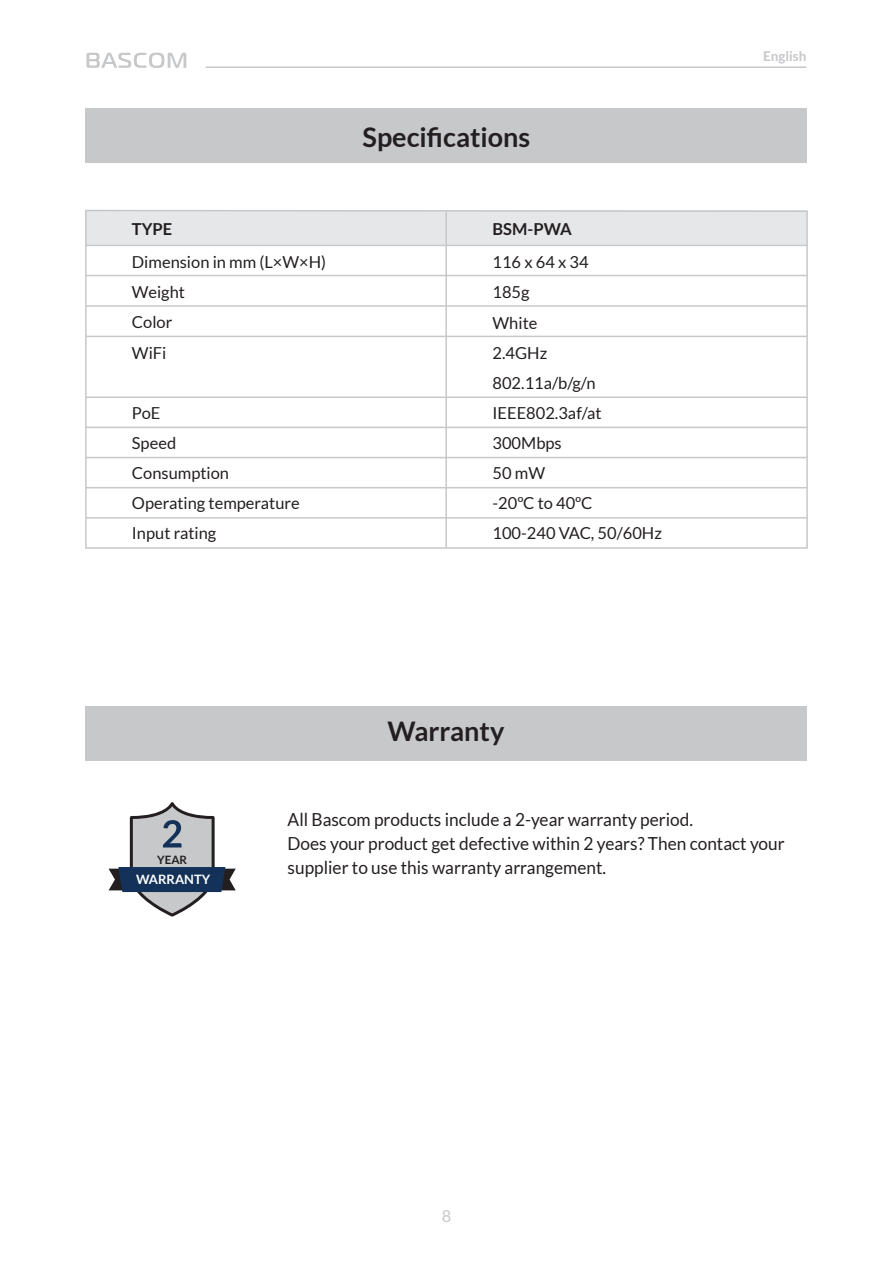
<style>
.page{position:relative;width:893px;height:1263px;background:#fff}
.page>*{position:absolute;margin:0;border:0;box-sizing:border-box;transform-origin:0 0}
.t1{font:700 27px "Lato";color:#231f20}
.t2{font:18px/23.9px "Lato";color:#231f20;scale:.96 1}
.t3{font:16.5px/30px "Lato";color:#231f20}
.t4{font:700 16.5px "Lato";color:#231f20}
.t5{font:16.5px "Lato";color:#c7c8ca}
.t6{font:700 13.5px "Lato";color:#c7c8ca}
.t7{font:700 12.9px "Lato";color:#fff}
.t8{font:700 11.55px "Lato";color:#231f20}
</style>
<div class="page">
<hr style="left:206px;top:66px;width:600px;height:2px;background:#c7c8ca">
<svg style="left:86px;top:53px;width:100px;height:15px"></svg>
<div style="left:86px;top:109px;width:721px;height:54px;background:#c7c8ca"></div>
<svg style="left:85px;top:209px;width:723px;height:340px"></svg>
<hr style="left:86px;top:245px;width:721px;height:1px;background:#c7c8ca">
<hr style="left:445px;top:211px;width:2px;height:337px;background:#c7c8ca">
<hr style="left:86px;top:275px;width:721px;height:1px;background:#c7c8ca">
<hr style="left:86px;top:305px;width:721px;height:2px;background:#c7c8ca">
<hr style="left:86px;top:336px;width:721px;height:1px;background:#c7c8ca">
<hr style="left:86px;top:487px;width:721px;height:1px;background:#c7c8ca">
<hr style="left:86px;top:396px;width:721px;height:2px;background:#c7c8ca">
<hr style="left:86px;top:427px;width:721px;height:1px;background:#c7c8ca">
<hr style="left:86px;top:457px;width:721px;height:1px;background:#c7c8ca">
<hr style="left:86px;top:517px;width:721px;height:2px;background:#c7c8ca">
<svg style="left:109px;top:802px;width:127px;height:114px"></svg>
<div style="left:86px;top:707px;width:721px;height:54px;background:#c7c8ca"></div>
<p class="t4" style="left:132px;top:219px;width:42px">TYPE</p>
<p class="t3" style="left:132px;top:247px;width:196px">Dimension in mm (L×W×H)<br>Weight<br>Color<br>WiFi</p>
<p class="t3" style="left:132px;top:398px;width:169px">PoE<br>Speed<br>Consumption<br>Operating temperature<br>Input rating</p>
<h1 class="t1" style="left:363px;top:122px;width:169px">Specifications</h1>
<p class="t4" style="left:493px;top:219px;width:81px">BSM-PWA</p>
<p class="t3" style="left:493px;top:247px;width:171px">116 x 64 x 34<br>185g<br>White<br>2.4GHz<br>802.11a/b/g/n<br>IEEE802.3af/at<br>300Mbps<br>50 mW<br>-20ºC to 40ºC<br>100-240 VAC, 50/60Hz</p>
<h1 class="t1" style="left:387px;top:716px;width:118px">Warranty</h1>
<p class="t6" style="left:763px;top:49px;width:45px">English</p>
<p class="t8" style="left:157px;top:853px;width:31px">YEAR</p>
<p class="t7" style="left:136px;top:872px;width:76px">WARRANTY</p>
<p class="t2" style="left:288px;top:808px;width:519px">All Bascom products include a 2-year warranty period.<br>Does your product get defective within 2 years? Then contact your supplier to use this warranty arrangement.</p>
<p class="t5" style="left:442px;top:1207px;width:11px">8</p>
</div>
